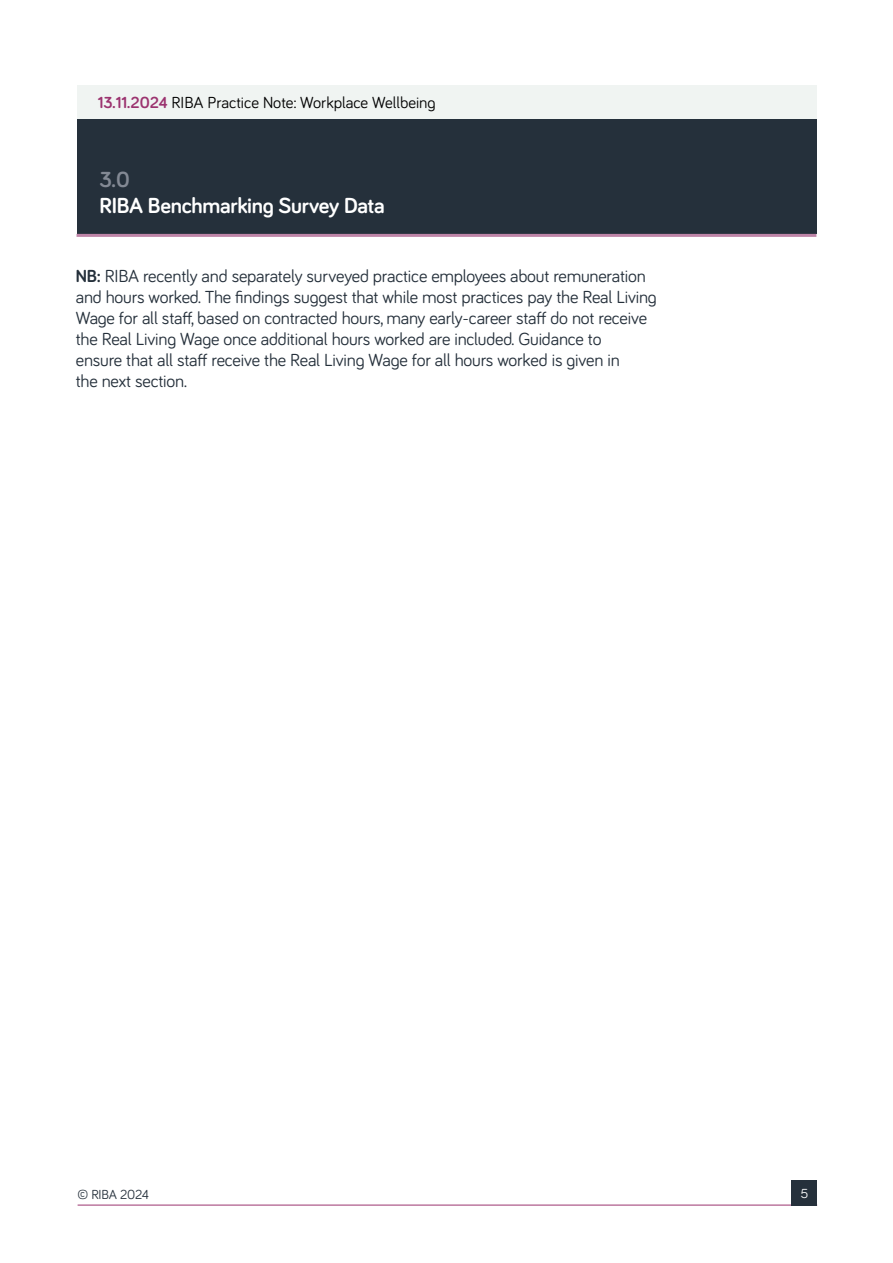
<style>
.page{position:relative;width:893px;height:1263px;background:#fff}
.page>*{position:absolute;margin:0;border:0;box-sizing:border-box;transform-origin:0 0}
.t1{font:700 22.5px "Bariol";letter-spacing:-.015em;color:#fff}
.t2{font:700 22.5px "Bariol";color:#838994}
.t3{font:18px/21px "Bariol";letter-spacing:-.01em;color:#25303b}
.t4{font:16.5px "Bariol";color:#000}
.t5{font:13.5px "Bariol";letter-spacing:-.01em;color:#25303b}
.t6{font:13.5px "Bariol";color:#fff}
.s1{font-weight:700;color:#9b336f}
.s2{font-weight:700}
</style>
<div class="page">
<hr style="left:78px;top:1205px;width:739px;height:1px;background:#9b336f">
<div style="left:792px;top:1180px;width:25px;height:25px;background:#25303b"></div>
<div style="left:77px;top:85px;width:739px;height:34px;background:#f0f4f2"></div>
<div style="left:77px;top:119px;width:739px;height:115px;background:#25303b"></div>
<hr style="left:77px;top:234px;width:739px;height:3px;background:#be84a7">
<p class="t4" style="left:98px;top:91px;width:339px"><span class="s1">13.11.2024</span> RIBA Practice Note: Workplace Wellbeing</p>
<p class="t2" style="left:99px;top:164px;width:32px">3.0</p>
<p class="t1" style="left:99px;top:190px;width:287px">RIBA Benchmarking Survey Data</p>
<p class="t3" style="left:76px;top:265px;width:583px"><span class="s2">NB:</span> RIBA recently and separately surveyed practice employees about remuneration and hours worked. The findings suggest that while most practices pay the Real Living Wage for all staff, based on contracted hours, many early-career staff do not receive the Real Living Wage once additional hours worked are included. Guidance to<br>ensure that all staff receive the Real Living Wage for all hours worked is given in<br>the next section.</p>
<p class="t5" style="left:78px;top:1185px;width:73px">© RIBA 2024</p>
<p class="t6" style="left:801px;top:1184px;width:9px">5</p>
</div>
